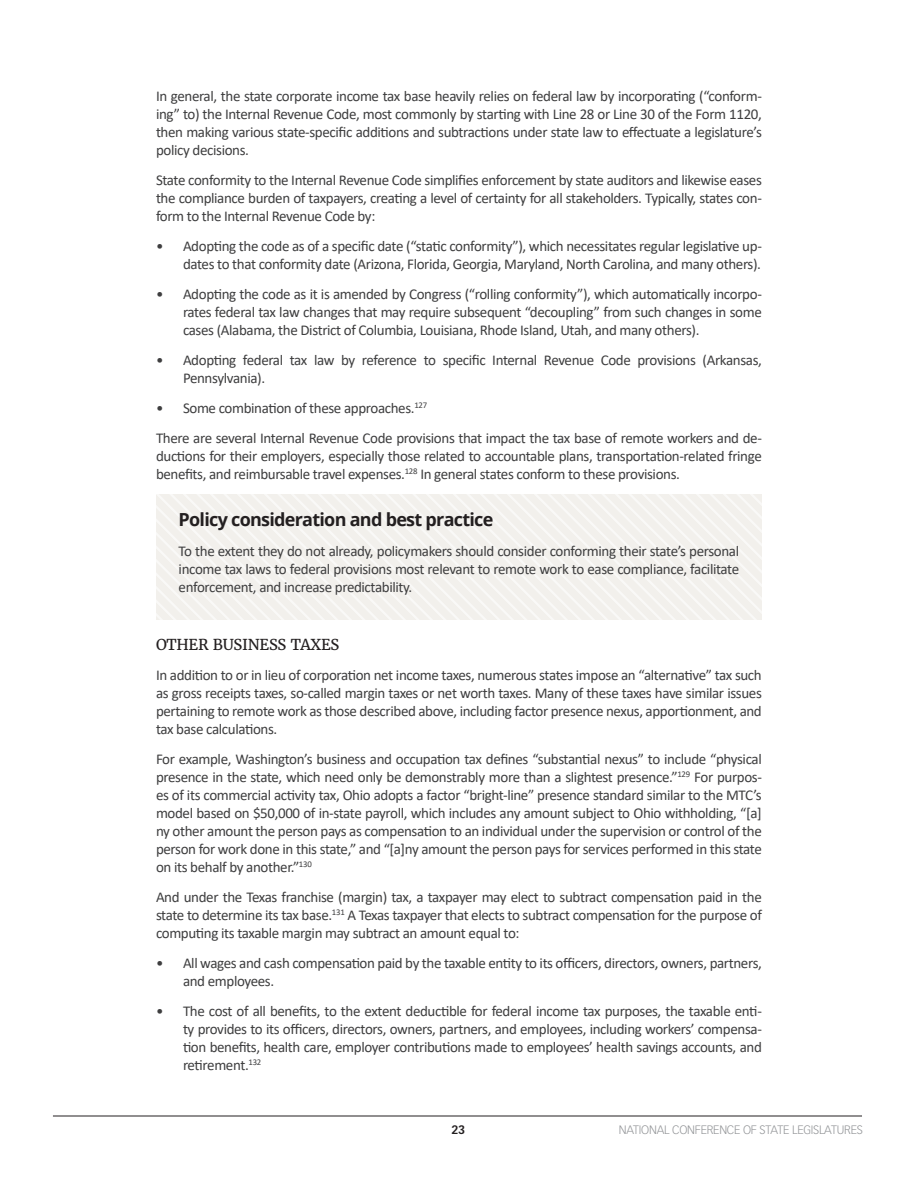
<style>
.page{position:relative;width:918px;height:1188px;background:#fff}
.page>*{position:absolute;margin:0;border:0;box-sizing:border-box;transform-origin:0 0}
.Graphic_head{font:700 18px "Open Sans";letter-spacing:-.04em;color:#231f20}
.body_text{font:15px/18px "Calibri";letter-spacing:-.025em;color:#3e3e3f;text-align:justify}
.Heading_3{font:15px "Merriweather";letter-spacing:-.02em;color:#231f20}
.t1{font:300 12px "Vectora LT Pro";letter-spacing:-.02em;color:#939598}
.t2{font:700 12px "Vectora LT Pro";color:#231f20}
</style>
<div class="page">
<hr style="left:53px;top:1116px;width:809px;height:1px;background:#231f20">
<svg style="left:156px;top:494px;width:606px;height:126px"></svg>
<p class="body_text" style="left:156px;top:87px;width:607px">In general, the state corporate income tax base heavily relies on federal law by incorporating (“conform&shy;ing” to) the Internal Revenue Code, most commonly by starting with Line 28 or Line 30 of the Form 1120, then making various state-specific additions and subtractions under state law to effectuate a legislature’s policy decisions.</p>
<p class="body_text" style="left:156px;top:171px;width:607px">State conformity to the Internal Revenue Code simplifies enforcement by state auditors and likewise eases the compliance burden of taxpayers, creating a level of certainty for all stakeholders. Typically, states con&shy;form to the Internal Revenue Code by:</p>
<p class="body_text" style="left:156px;top:237px;width:607px;text-align:right">• Adopting the code as of a specific date (“static conformity”), which necessitates regular legislative up&shy;dates to that conformity date (Arizona, Florida, Georgia, Maryland, North Carolina, and many others).</p>
<p class="body_text" style="left:183px;top:285px;width:580px;text-indent:-27px">• Adopting the code as it is amended by Congress (“rolling conformity”), which automatically incorpo&shy;rates federal tax law changes that may require subsequent “decoupling” from such changes in some cases (Alabama, the District of Columbia, Louisiana, Rhode Island, Utah, and many others).</p>
<p class="body_text" style="left:183px;top:351px;width:580px;text-indent:-27px">• Adopting federal tax law by reference to specific Internal Revenue Code provisions (Arkansas,<br>Pennsylvania).</p>
<p class="body_text" style="left:156px;top:399px;width:273px">• Some combination of these approaches.<sup>127</sup></p>
<p class="body_text" style="left:156px;top:429px;width:607px">There are several Internal Revenue Code provisions that impact the tax base of remote workers and de&shy;ductions for their employers, especially those related to accountable plans, transportation-related fringe benefits, and reimbursable travel expenses.<sup>128</sup> In general states conform to these provisions.</p>
<p class="Graphic_head" style="left:179px;top:507px;width:316px">Policy consideration and best practice</p>
<p class="body_text" style="left:179px;top:542px;width:562px">To the extent they do not already, policymakers should consider conforming their state’s personal income tax laws to federal provisions most relevant to remote work to ease compliance, facilitate enforcement, and increase predictability.</p>
<p class="Heading_3" style="left:156px;top:635px;width:185px">OTHER BUSINESS TAXES</p>
<p class="body_text" style="left:156px;top:665px;width:607px">In addition to or in lieu of corporation net income taxes, numerous states impose an “alternative” tax such as gross receipts taxes, so-called margin taxes or net worth taxes. Many of these taxes have similar issues pertaining to remote work as those described above, including factor presence nexus, apportionment, and tax base calculations.</p>
<p class="body_text" style="left:156px;top:749px;width:607px">For example, Washington’s business and occupation tax defines “substantial nexus” to include “physical presence in the state, which need only be demonstrably more than a slightest presence.”<sup>129</sup> For purpos&shy;es of its commercial activity tax, Ohio adopts a factor “bright-line” presence standard similar to the MTC’s model based on $50,000 of in-state payroll, which includes any amount subject to Ohio withholding, “[a] ny other amount the person pays as compensation to an individual under the supervision or control of the person for work done in this state,” and “[a]ny amount the person pays for services performed in this state on its behalf by another.”<sup>130</sup></p>
<p class="body_text" style="left:156px;top:887px;width:607px">And under the Texas franchise (margin) tax, a taxpayer may elect to subtract compensation paid in the state to determine its tax base.<sup>131</sup> A Texas taxpayer that elects to subtract compensation for the purpose of computing its taxable margin may subtract an amount equal to:</p>
<p class="body_text" style="left:183px;top:953px;width:580px;text-indent:-27px">• All wages and cash compensation paid by the taxable entity to its officers, directors, owners, partners, and employees.</p>
<p class="body_text" style="left:183px;top:1001px;width:580px;text-indent:-27px">• The cost of all benefits, to the extent deductible for federal income tax purposes, the taxable enti&shy;ty provides to its officers, directors, owners, partners, and employees, including workers’ compensa&shy;tion benefits, health care, employer contributions made to employees’ health savings accounts, and retirement.<sup>132</sup></p>
<p class="t2" style="left:452px;top:1122px;width:15px">23</p>
<p class="t1" style="left:619px;top:1122px;width:246px">NATIONAL CONFERENCE OF STATE LEGISLATURES</p>
</div>
